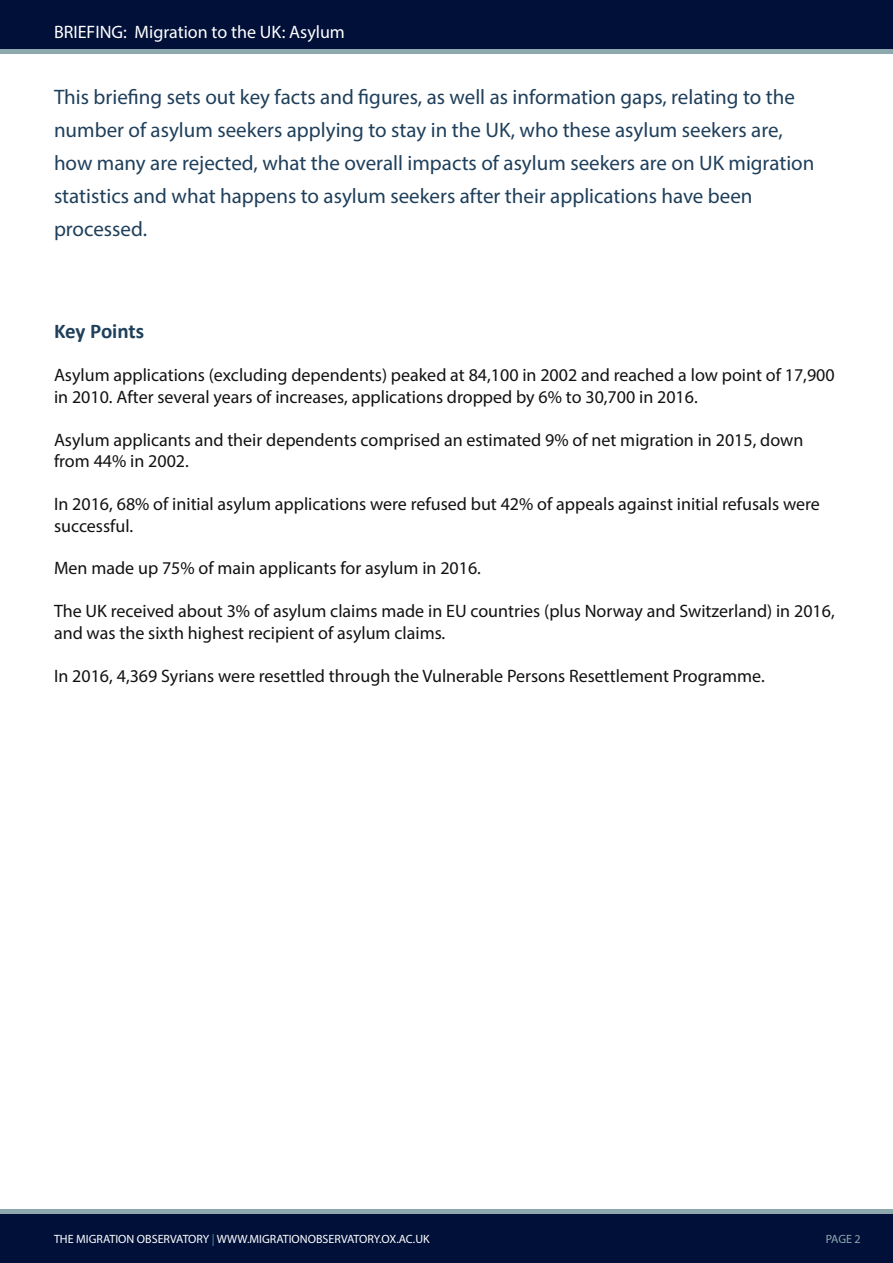
<style>
.page{position:relative;width:893px;height:1263px;background:#fff}
.page>*{position:absolute;margin:0;border:0;box-sizing:border-box;transform-origin:0 0}
.t1{font:21px/33px "Myriad Pro";color:#1f3f5b}
.t2{font:700 21px "Calibri";letter-spacing:-.01em;color:#1f3f5b}
.t3{font:18px/21.6px "Myriad Pro";color:#121212}
.t4{font:18px "Myriad Pro";color:#fff}
.t5{font:12px "Myriad Pro";color:#fff}
.t6{font:12px "Myriad Pro";color:#8ea9ad}
.s1{color:#5a92a2}
</style>
<div class="page">
<div style="left:0;top:1213px;width:893px;height:50px;background:#001039"></div>
<div style="left:0;top:0;width:893px;height:50px;background:#001039"></div>
<hr style="left:0;top:50px;width:893px;height:4px;background:#8ea9ad">
<hr style="left:0;top:1209px;width:893px;height:4px;background:#8ea9ad">
<p class="t4" style="left:54px;top:20px;width:292px">BRIEFING: Migration to the UK: Asylum</p>
<p class="t1" style="left:54px;top:80px;width:762px">This briefing sets out key facts and figures, as well as information gaps, relating to the number of asylum seekers applying to stay in the UK, who these asylum seekers are, how many are rejected, what the overall impacts of asylum seekers are on UK migration statistics and what happens to asylum seekers after their applications have been processed.</p>
<p class="t2" style="left:54px;top:317px;width:92px">Key Points</p>
<p class="t3" style="left:54px;top:364px;width:782px">Asylum applications (excluding dependents) peaked at 84,100 in 2002 and reached a low point of 17,900 in 2010. After several years of increases, applications dropped by 6% to 30,700 in 2016.</p>
<p class="t3" style="left:54px;top:428px;width:751px">Asylum applicants and their dependents comprised an estimated 9% of net migration in 2015, down from 44% in 2002.</p>
<p class="t3" style="left:54px;top:493px;width:767px">In 2016, 68% of initial asylum applications were refused but 42% of appeals against initial refusals were successful.</p>
<p class="t3" style="left:54px;top:557px;width:428px">Men made up 75% of main applicants for asylum in 2016.</p>
<p class="t3" style="left:54px;top:600px;width:782px">The UK received about 3% of asylum claims made in EU countries (plus Norway and Switzerland) in 2016, and was the sixth highest recipient of asylum claims.</p>
<p class="t3" style="left:54px;top:665px;width:712px">In 2016, 4,369 Syrians were resettled through the Vulnerable Persons Resettlement Programme.</p>
<p class="t5" style="left:54px;top:1231px;width:377px">THE MIGRATION OBSERVATORY <span class="s1">|</span> WWW.MIGRATIONOBSERVATORY.OX.AC.UK</p>
<p class="t6" style="left:826px;top:1231px;width:36px">PAGE 2</p>
</div>
